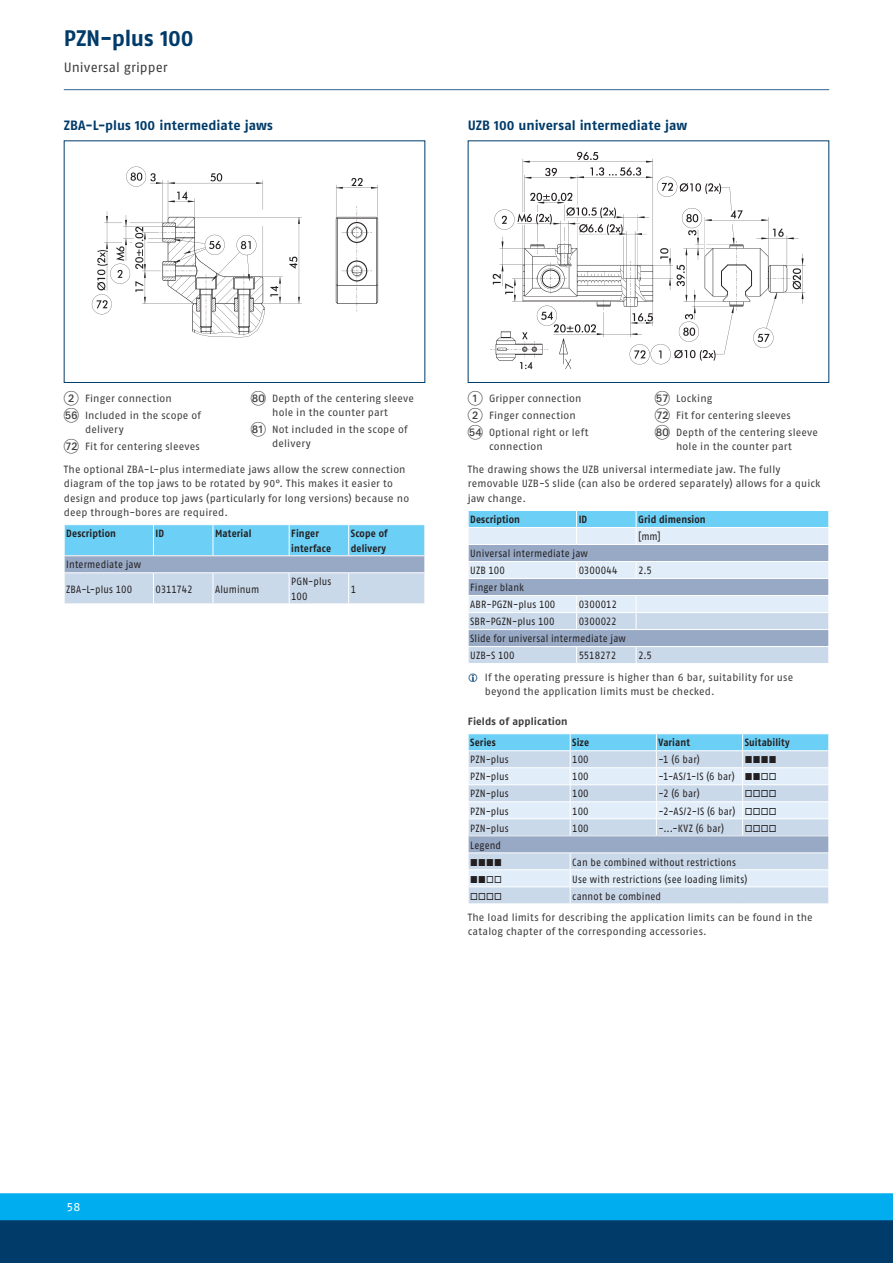
<style>
.page{position:relative;width:893px;height:1263px;background:#fff}
.page>*{position:absolute;margin:0;border:0;box-sizing:border-box;transform-origin:0 0}
.t1{font:700 22.5px "SCHUNK Fago Pro";letter-spacing:-.01em;color:#003b69}
.t2{font:700 13.5px "SCHUNK Fago Pro";color:#003b69}
.t3{font:13.5px "SCHUNK Fago Pro";letter-spacing:.005em;color:#3e3e3f}
.t4{font:12px "SCHUNK Fago Pro";color:#fff}
.t5{font:10.5px/14.2px "SCHUNK Fago Pro";letter-spacing:.015em;color:#3e3e3f}
.t6{font:10.5px/17px "SCHUNK Fago Pro";letter-spacing:.015em;color:#231f20;scale:.9 1}
.t7{font:700 10.5px/14.2px "SCHUNK Fago Pro";letter-spacing:.01em;color:#231f20;scale:.9 1}
.t8{font:700 10.5px "SCHUNK Fago Pro";letter-spacing:.01em;color:#3e3e3f}
.t9{font:10.5px "SCHUNK Fago Pro";letter-spacing:-.02em;color:#231f20;scale:.9 1}
.t10{font:10.5px "SCHUNK Fago Pro";letter-spacing:-.015em;color:#231f20;scale:.9 1}
.s1{font-family:"Deco Numbers LH Circle";font-size:15px}
</style>
<div class="page">
<div style="left:0;top:1202px;width:893px;height:61px;background:#003b69"></div>
<div style="left:0;top:1193px;width:893px;height:27px;background:#00aeef"></div>
<hr style="left:64px;top:89px;width:765px;height:1px;background:#35628d">
<div style="left:64px;top:140px;width:361px;height:243px;border:1px solid #003b69"></div>
<img style="left:91px;top:166px;width:288px;height:172px">
<svg style="left:64px;top:525px;width:361px;height:79px;background:#9dcce7"></svg>
<hr style="left:64px;top:572px;width:89px;height:1px;background:#fff">
<hr style="left:153px;top:572px;width:60px;height:1px;background:#fff">
<hr style="left:213px;top:572px;width:76px;height:1px;background:#fff">
<hr style="left:289px;top:572px;width:60px;height:1px;background:#fff">
<hr style="left:349px;top:572px;width:76px;height:1px;background:#fff">
<div style="left:468px;top:140px;width:361px;height:243px;border:1px solid #003b69"></div>
<img style="left:490px;top:151px;width:316px;height:219px">
<svg style="left:468px;top:510px;width:361px;height:153px;background:#bad1e5"></svg>
<hr style="left:468px;top:646px;width:109px;height:1px;background:#fff">
<hr style="left:577px;top:646px;width:59px;height:1px;background:#fff">
<hr style="left:636px;top:646px;width:193px;height:1px;background:#fff">
<svg style="left:468px;top:734px;width:361px;height:169px;background:#c6dbec"></svg>
<h1 class="t1" style="left:64px;top:24px;width:131px">PZN-plus 100</h1>
<p class="t3" style="left:64px;top:60px;width:105px">Universal gripper</p>
<p class="t2" style="left:64px;top:117px;width:211px">ZBA-L-plus 100 intermediate jaws</p>
<p class="t2" style="left:468px;top:117px;width:221px">UZB 100 universal intermediate jaw</p>
<p class="t5" style="left:251px;top:391px;width:165px;text-align:center"><span class="s1">HT</span> Depth of the centering sleeve hole in the counter part</p>
<p class="t5" style="left:272px;top:422px;width:137px;text-indent:-21px"><span class="s1">HK</span> Not included in the scope of delivery</p>
<p class="t5" style="left:64px;top:462px;width:347px">The optional ZBA-L-plus intermediate jaws allow the screw connection diagram of the top jaws to be rotated by 90°. This makes it easier to design and produce top jaws (particularly for long versions) because no deep through-bores are required.</p>
<p class="t7" style="left:66px;top:526px;width:57px">Description</p>
<p class="t7" style="left:156px;top:526px;width:11px">ID</p>
<p class="t7" style="left:215px;top:526px;width:42px">Material</p>
<p class="t7" style="left:291px;top:526px;width:46px">Finger interface</p>
<p class="t7" style="left:351px;top:526px;width:42px">Scope of delivery</p>
<p class="t6" style="left:66px;top:556px;width:85px">Intermediate jaw</p>
<p class="t6" style="left:66px;top:580px;width:75px">ZBA-L-plus 100</p>
<p class="t9" style="left:156px;top:582px;width:43px">0311742</p>
<p class="t6" style="left:215px;top:580px;width:51px">Aluminum</p>
<p class="t6" style="left:291px;top:575px;width:46px;line-height:14.2px">PGN-plus<br>100</p>
<p class="t6" style="left:351px;top:580px;width:8px">1</p>
<p class="t5" style="left:64px;top:390px;width:139px;line-height:17px"><span class="s1">2</span> Finger connection<br><span class="s1">EP</span> Included in the scope of</p>
<p class="t5" style="left:64px;top:421px;width:138px;line-height:16.5px;text-indent:21px">delivery<br><span class="s1">GL</span> Fit for centering sleeves</p>
<p class="t5" style="left:655px;top:390px;width:165px;line-height:17px"><span class="s1">EQ</span> Locking<br><span class="s1">GL</span> Fit for centering sleeves<br><span class="s1">HT</span> Depth of the centering sleeve</p>
<p class="t5" style="left:468px;top:435px;width:326px;line-height:23px;text-indent:208px">hole in the counter part<br>The drawing shows the UZB universal intermediate jaw. The fully</p>
<p class="t5" style="left:468px;top:476px;width:354px">removable UZB-S slide (can also be ordered separately) allows for a quick jaw change.</p>
<p class="t7" style="left:470px;top:512px;width:57px">Description</p>
<p class="t7" style="left:579px;top:512px;width:11px">ID</p>
<p class="t7" style="left:638px;top:512px;width:76px">Grid dimension</p>
<p class="t6" style="left:638px;top:528px;width:27px">[mm]</p>
<p class="t6" style="left:470px;top:545px;width:132px">Universal intermediate jaw<br>UZB 100</p>
<p class="t5" style="left:468px;top:390px;width:122px;line-height:17px"><span class="s1">1</span> Gripper connection<br><span class="s1">2</span> Finger connection<br><span class="s1">EN</span> Optional right or left</p>
<p class="t5" style="left:489px;top:439px;width:55px">connection</p>
<p class="t6" style="left:579px;top:562px;width:45px">0300044</p>
<p class="t6" style="left:638px;top:562px;width:17px">2.5</p>
<p class="t6" style="left:470px;top:579px;width:96px">Finger blank<br>ABR-PGZN-plus 100</p>
<p class="t6" style="left:579px;top:596px;width:44px">0300012</p>
<p class="t6" style="left:470px;top:613px;width:95px">SBR-PGZN-plus 100</p>
<p class="t6" style="left:470px;top:613px;width:174px;text-indent:108px">0300022<br>Slide for universal intermediate jaw<br>UZB-S 100</p>
<p class="t10" style="left:579px;top:649px;width:43px">5518272</p>
<p class="t6" style="left:638px;top:647px;width:17px">2.5</p>
<p class="t5" style="left:485px;top:670px;width:310px">If the operating pressure is higher than 6 bar, suitability for use beyond the application limits must be checked.</p>
<p class="t8" style="left:468px;top:715px;width:101px">Fields of application</p>
<p class="t7" style="left:470px;top:735px;width:30px">Series</p>
<p class="t7" style="left:572px;top:735px;width:20px">Size</p>
<p class="t7" style="left:658px;top:735px;width:36px">Variant</p>
<p class="t7" style="left:745px;top:735px;width:52px">Suitability</p>
<p class="t6" style="left:470px;top:751px;width:44px">PZN-plus</p>
<p class="t6" style="left:572px;top:751px;width:20px">100</p>
<p class="t6" style="left:658px;top:751px;width:47px">-1 (6 bar)</p>
<p class="t6" style="left:745px;top:751px;width:37px">■■■■</p>
<p class="t6" style="left:470px;top:768px;width:44px">PZN-plus</p>
<p class="t6" style="left:572px;top:768px;width:20px">100</p>
<p class="t6" style="left:658px;top:768px;width:132px">-1-AS/1-IS (6 bar) ■■□□</p>
<p class="t6" style="left:470px;top:785px;width:44px">PZN-plus</p>
<p class="t6" style="left:572px;top:785px;width:20px">100</p>
<p class="t6" style="left:658px;top:785px;width:47px">-2 (6 bar)</p>
<p class="t6" style="left:745px;top:785px;width:37px">□□□□</p>
<p class="t6" style="left:470px;top:802px;width:44px">PZN-plus</p>
<p class="t6" style="left:572px;top:802px;width:20px">100</p>
<p class="t6" style="left:658px;top:802px;width:132px">-2-AS/2-IS (6 bar) □□□□</p>
<p class="t6" style="left:470px;top:819px;width:44px">PZN-plus</p>
<p class="t6" style="left:572px;top:819px;width:20px">100</p>
<p class="t6" style="left:658px;top:819px;width:74px">-...-KVZ (6 bar)</p>
<p class="t6" style="left:745px;top:819px;width:37px">□□□□</p>
<p class="t6" style="left:470px;top:836px;width:36px">Legend</p>
<p class="t6" style="left:470px;top:853px;width:37px">■■■■</p>
<p class="t6" style="left:572px;top:853px;width:183px">Can be combined without restrictions</p>
<p class="t6" style="left:470px;top:870px;width:37px">■■□□</p>
<p class="t6" style="left:572px;top:870px;width:196px">Use with restrictions (see loading limits)</p>
<p class="t6" style="left:470px;top:887px;width:37px">□□□□</p>
<p class="t6" style="left:572px;top:887px;width:100px">cannot be combined</p>
<p class="t5" style="left:468px;top:910px;width:346px">The load limits for describing the application limits can be found in the catalog chapter of the corresponding accessories.</p>
<p class="t4" style="left:67px;top:1199px;width:15px">58</p>
</div>
